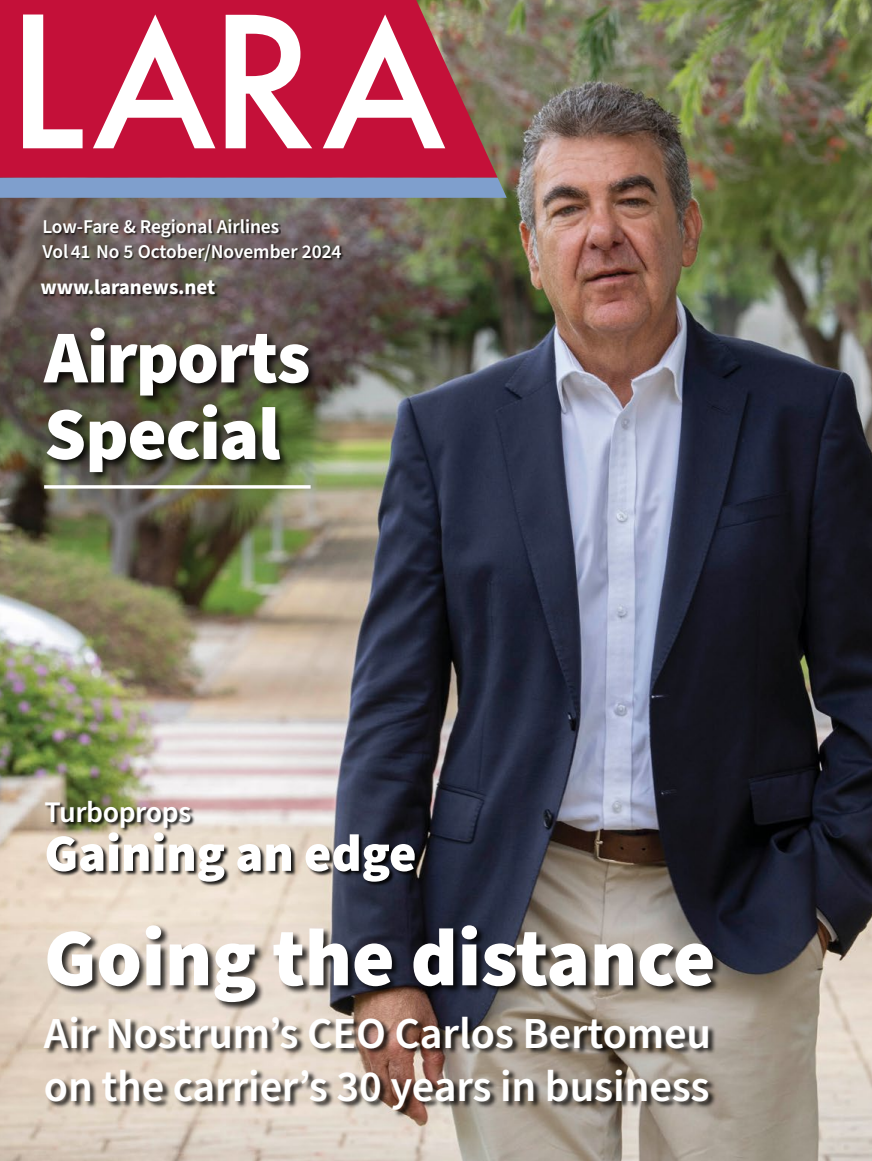
<style>
.page{position:relative;width:872px;height:1161px;background:#fff}
.page>*{position:absolute;margin:0;border:0;box-sizing:border-box;transform-origin:0 0}
.t1{font:900 81.6px "Source Sans Pro";letter-spacing:-.005em;color:#fff}
.t2{font:900 74.55px/76.5px "Source Sans Pro";letter-spacing:-.015em;color:#fff}
.t3{font:900 52.5px "Source Sans Pro";letter-spacing:-.005em;color:#fff}
.t4{font:600 44.25px/53.1px "Source Sans Pro";letter-spacing:-.005em;color:#fff}
.t5{font:600 30px "Source Sans Pro";letter-spacing:-.015em;color:#fff}
.t6{font:700 21px "Source Sans Pro";letter-spacing:-.005em;color:#fff}
.t7{font:600 19.5px/24.9px "Source Sans Pro";letter-spacing:-.005em;color:#fff}
</style>
<div class="page">
<img style="left:0;top:0;width:872px;height:1161px">
<svg style="left:0;top:0;width:497px;height:178px;background:#b82542"></svg>
<div style="left:0;top:178px;width:507px;height:20px;background:#7f9fcd"></div>
<svg style="left:23px;top:15px;width:60px;height:133px"></svg>
<svg style="left:93px;top:14px;width:122px;height:134px"></svg>
<svg style="left:226px;top:15px;width:86px;height:133px"></svg>
<svg style="left:323px;top:14px;width:122px;height:134px"></svg>
<div style="left:45px;top:219px;width:236px;height:21px;background:#000;opacity:.65"></div>
<div style="left:42px;top:244px;width:302px;height:19px;background:#000;opacity:.65"></div>
<div style="left:41px;top:280px;width:176px;height:17px;background:#000;opacity:.65"></div>
<div style="left:44px;top:1015px;width:672px;height:102px;background:#000;opacity:.8"></div>
<div style="left:45px;top:800px;width:375px;height:87px;background:#000;opacity:.88"></div>
<div style="left:47px;top:925px;width:674px;height:86px;background:#000;opacity:.8"></div>
<svg style="left:44px;top:485px;width:266px;height:4px"></svg>
<div style="left:41px;top:326px;width:278px;height:157px;background:#000;opacity:.88"></div>
<p class="t7" style="left:43px;top:214px;width:301px">Low-Fare &amp; Regional Airlines<br>Vol 41 No 5 October/November 2024</p>
<p class="t6" style="left:40px;top:273px;width:176px">www.laranews.net</p>
<h2 class="t2" style="left:44px;top:321px;width:268px">Airports<br>Special</h2>
<p class="t5" style="left:44px;top:791px;width:148px">Turboprops</p>
<p class="t3" style="left:44px;top:817px;width:374px">Gaining an edge</p>
<h1 class="t1" style="left:44px;top:902px;width:673px">Going the distance</h1>
<p class="t4" style="left:44px;top:1008px;width:668px">Air Nostrum’s CEO Carlos Bertomeu on the carrier’s 30 years in business</p>
</div>
